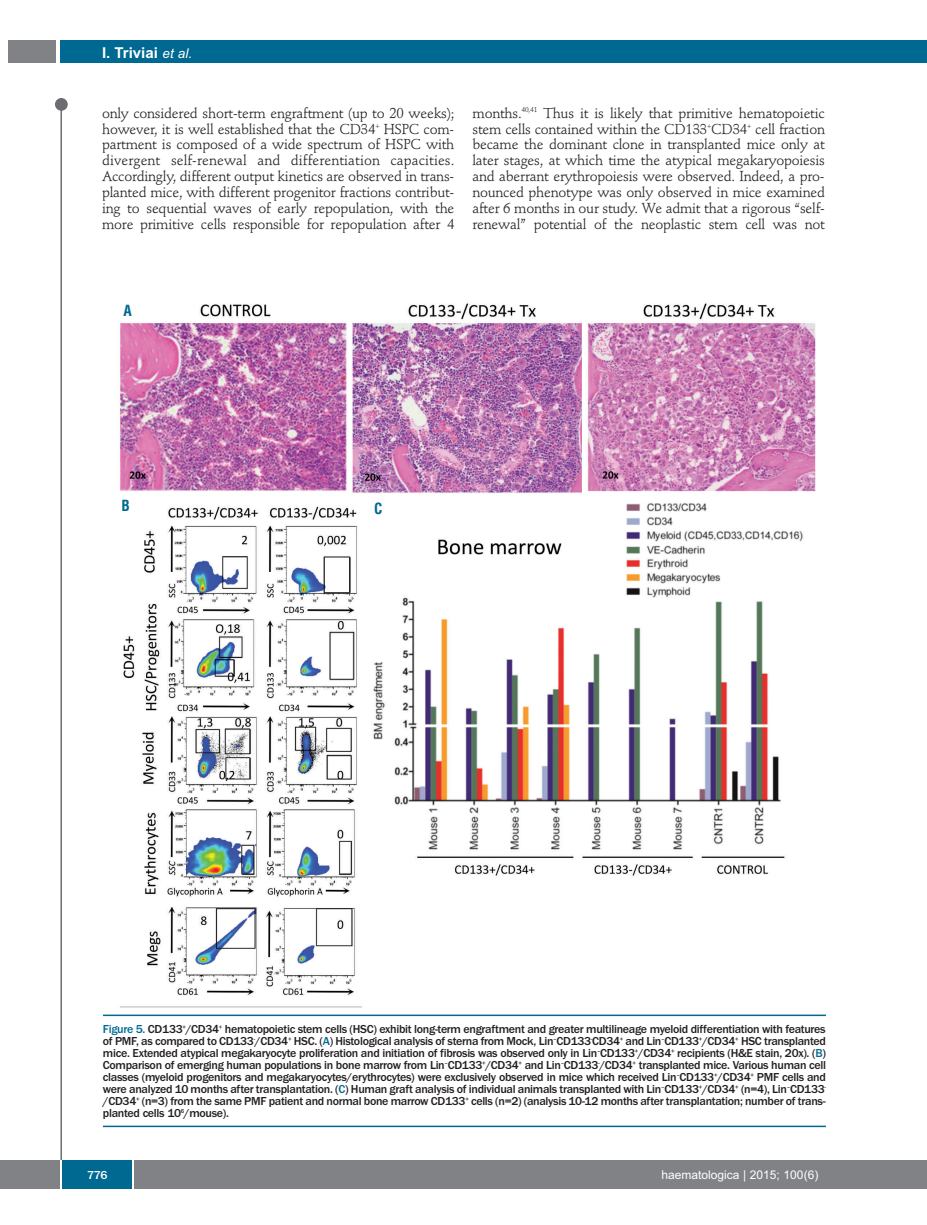
<style>
.page{position:relative;width:927px;height:1225px;background:#fff}
.page>*{position:absolute;margin:0;border:0;box-sizing:border-box;transform-origin:0 0}
.t1{font:700 15px "Arial";color:#fff}
.t2{font:700 condensed 15px "Helvetica";color:#006991}
.t3{font:14.25px/15.9px "Stempel Schneidler";letter-spacing:-.015em;color:#231f20;text-align:justify}
.t4{font:500 12px/12px "Franklin Gothic";letter-spacing:-.025em;color:#231f20;text-align:justify}
.t5{font:12px "Arial";color:#fff}
.t6{font:500 12px "Franklin Gothic";color:#fff}
.s1{font-weight:400;font-style:italic;font-size:13.5px}
.s2{color:#006991}
</style>
<div class="page">
<div style="left:911px;top:40px;width:16px;height:22px;background:#006991"></div>
<div style="left:910px;top:1160px;width:17px;height:28px;background:#808285"></div>
<div style="left:55px;top:98px;width:13px;height:13px;background:#6c6d70;border-radius:50%"></div>
<hr style="left:60px;top:101px;width:2px;height:1061px;background:#6c6d70">
<div style="left:60px;top:40px;width:852px;height:22px;background:#006991"></div>
<div style="left:9px;top:40px;width:47px;height:22px;background:#808285"></div>
<div style="left:0;top:1160px;width:911px;height:28px;background:#808285"></div>
<div style="left:62px;top:1160px;width:71px;height:28px;background:#006991"></div>
<hr style="left:60px;top:1160px;width:2px;height:28px;background:#fff">
<svg style="left:133px;top:1160px;width:1px;height:28px"></svg>
<img style="left:120px;top:303px;width:696px;height:705px">
<hr style="left:103px;top:1014px;width:723px;height:2px;background:#006991">
<hr style="left:103px;top:1125px;width:723px;height:2px;background:#006991">
<p class="t1" style="left:102px;top:44px;width:92px">I. Triviai <span class="s1">et al.</span></p>
<p class="t3" style="left:102px;top:106px;width:354px">only considered short-term engraftment (up to 20 weeks); however, it is well established that the CD34<sup>+</sup> HSPC com&shy;partment is composed of a wide spectrum of HSPC with divergent self-renewal and differentiation capacities.<br>Accordingly, different output kinetics are observed in trans&shy;planted mice, with different progenitor fractions contribut&shy;ing to sequential waves of early repopulation, with the more primitive cells responsible for repopulation after 4</p>
<p class="t3" style="left:472px;top:106px;width:354px">months.<sup>40,41</sup> Thus it is likely that primitive hematopoietic stem cells contained within the CD133<sup>+</sup>CD34<sup>+</sup> cell fraction became the dominant clone in transplanted mice only at later stages, at which time the atypical megakaryopoiesis and aberrant erythropoiesis were observed. Indeed, a pro&shy;nounced phenotype was only observed in mice examined after 6 months in our study. We admit that a rigorous “self&shy;renewal” potential of the neoplastic stem cell was not</p>
<p class="t2" style="left:123px;top:302px;width:10px">A</p>
<p class="t2" style="left:121px;top:497px;width:10px">B</p>
<p class="t2" style="left:374px;top:500px;width:10px">C</p>
<p class="t4" style="left:103px;top:1023px;width:724px"><span class="s2">Figure 5.</span> CD133<sup>+</sup>/CD34<sup>+</sup> hematopoietic stem cells (HSC) exhibit long-term engraftment and greater multilineage myeloid differentiation with features of PMF, as compared to CD133<sup>-</sup>/CD34<sup>+</sup> HSC. (<span class="s2">A</span>) Histological analysis of sterna from Mock, Lin<sup>–</sup>CD133<sup>-</sup>CD34<sup>+</sup> and Lin<sup>–</sup>CD133<sup>+</sup>/CD34<sup>+</sup> HSC transplanted mice. Extended atypical megakaryocyte proliferation and initiation of fibrosis was observed only in Lin<sup>–</sup>CD133<sup>+</sup>/CD34<sup>+</sup> recipients (H&amp;E stain, 20x). (<span class="s2">B</span>)<br>Comparison of emerging human populations in bone marrow from Lin<sup>–</sup>CD133<sup>+</sup>/CD34<sup>+</sup> and Lin<sup>–</sup>CD133<sup>-</sup>/CD34<sup>+</sup> transplanted mice. Various human cell classes (myeloid progenitors and megakaryocytes/erythrocytes) were exclusively observed in mice which received Lin<sup>–</sup>CD133<sup>+</sup>/CD34<sup>+</sup> PMF cells and were analyzed 10 months after transplantation. (<span class="s2">C</span>) Human graft analysis of individual animals transplanted with Lin<sup>–</sup>CD133<sup>+</sup>/CD34<sup>+</sup> (n=4), Lin<sup>–</sup>CD133<sup>- </sup>/CD34<sup>+</sup> (n=3) from the same PMF patient and normal bone marrow CD133<sup>+</sup> cells (n=2) (analysis 10-12 months after transplantation; number of trans&shy;planted cells 10<sup>6</sup>/mouse).</p>
<p class="t6" style="left:87px;top:1167px;width:22px">776</p>
<p class="t5" style="left:661px;top:1167px;width:158px">haematologica | 2015; 100(6)</p>
</div>
